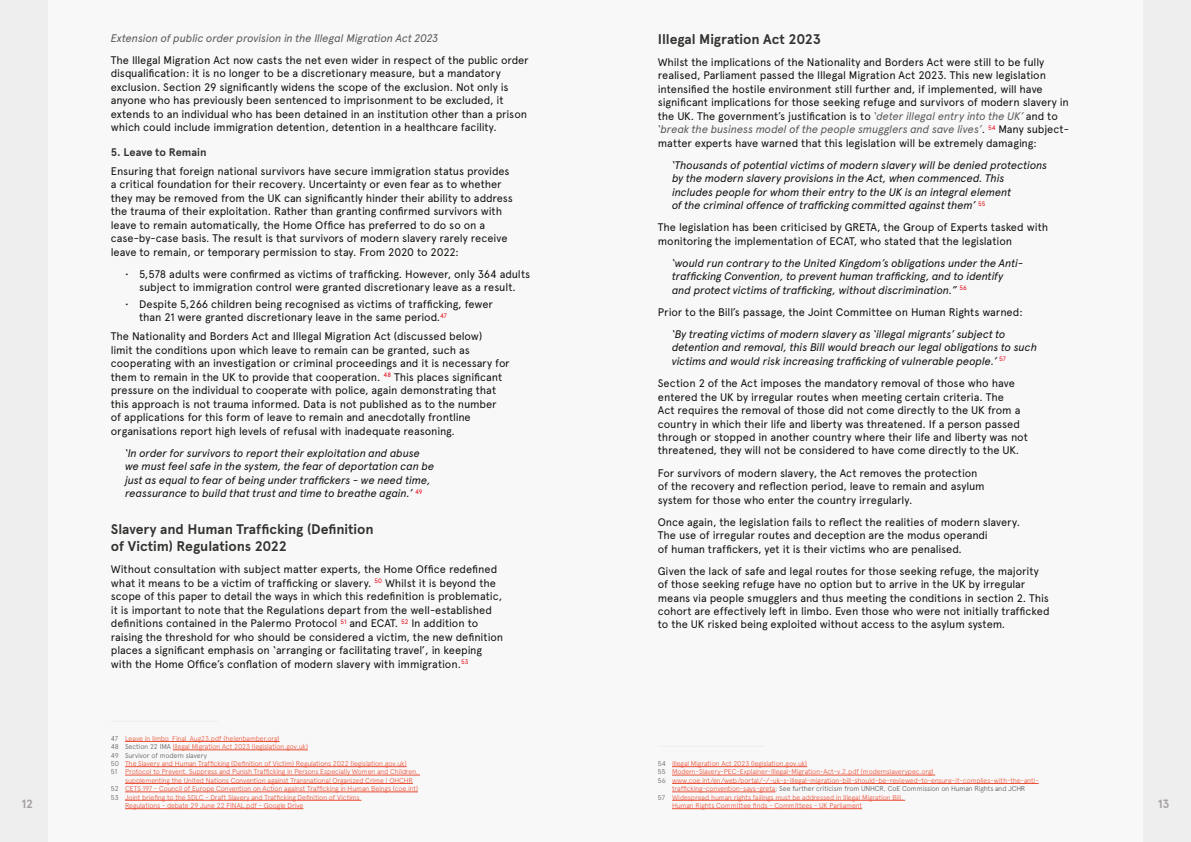
<style>
.page{position:relative;width:1191px;height:842px;background:#efeeee}
.page>*{position:absolute;margin:0;border:0;box-sizing:border-box;transform-origin:0 0}
.t1{font:700 14px/17px "Apercu Pro";letter-spacing:-.005em;color:#343330}
.t2{font:700 12px "Apercu Pro";color:#a5a2a1}
.t3{font:11px/13.5px "Apercu Pro";letter-spacing:-.01em;color:#10120d}
.t4{font:italic 11px/13.5px "Apercu Pro";letter-spacing:-.015em;color:#10120d}
.t5{font:italic 11px "Apercu Pro";letter-spacing:-.015em;color:#5c5a57}
.t6{font:700 11px "Apercu Pro";color:#343330}
.t7{font:300 7px "Apercu Pro";letter-spacing:-.015em;color:#e94f35}
.t8{font:300 7px "Apercu Pro";letter-spacing:-.01em;color:#575756}
.s1{font-style:italic;color:#5c5a57}
.s2{color:#575756}
.s3{color:#e94f35}
</style>
<div class="page">
<div style="left:48px;top:0;width:1094px;height:842px;background:#f9f8f9"></div>
<hr style="left:658px;top:746px;width:107px;height:1px;background:#efeeee">
<hr style="left:672px;top:766px;width:135px;height:1px;background:#e94f35">
<hr style="left:672px;top:775px;width:263px;height:1px;background:#e94f35">
<hr style="left:672px;top:783px;width:366px;height:1px;background:#e94f35">
<hr style="left:672px;top:792px;width:103px;height:1px;background:#e94f35">
<hr style="left:672px;top:800px;width:233px;height:1px;background:#e94f35">
<hr style="left:672px;top:808px;width:190px;height:1px;background:#e94f35">
<hr style="left:111px;top:721px;width:107px;height:1px;background:#efeeee">
<hr style="left:125px;top:741px;width:154px;height:1px;background:#e94f35">
<hr style="left:173px;top:750px;width:135px;height:1px;background:#e94f35">
<hr style="left:125px;top:766px;width:282px;height:1px;background:#e94f35">
<hr style="left:125px;top:775px;width:295px;height:1px;background:#e94f35">
<hr style="left:125px;top:783px;width:288px;height:1px;background:#e94f35">
<hr style="left:125px;top:792px;width:293px;height:1px;background:#e94f35">
<hr style="left:125px;top:800px;width:236px;height:1px;background:#e94f35">
<hr style="left:125px;top:808px;width:178px;height:1px;background:#e94f35">
<p class="t5" style="left:111px;top:30px;width:329px">Extension of public order provision in the Illegal Migration Act 2023</p>
<p class="t3" style="left:111px;top:52px;width:419px">The Illegal Migration Act now casts the net even wider in respect of the public order disqualification: it is no longer to be a discretionary measure, but a mandatory exclusion. Section 29 significantly widens the scope of the exclusion. Not only is anyone who has previously been sentenced to imprisonment to be excluded, it extends to an individual who has been detained in an institution other than a prison which could include immigration detention, detention in a healthcare facility.</p>
<p class="t6" style="left:111px;top:143px;width:97px">5. Leave to Remain</p>
<p class="t3" style="left:111px;top:163px;width:403px">Ensuring that foreign national survivors have secure immigration status provides a critical foundation for their recovery. Uncertainty or even fear as to whether they may be removed from the UK can significantly hinder their ability to address the trauma of their exploitation. Rather than granting confirmed survivors with leave to remain automatically, the Home Office has preferred to do so on a case-by-case basis. The result is that survivors of modern slavery rarely receive leave to remain, or temporary permission to stay. From 2020 to 2022:</p>
<p class="t3" style="left:125px;top:266px;width:407px;text-align:center">• 5,578 adults were confirmed as victims of trafficking. However, only 364 adults subject to immigration control were granted discretionary leave as a result.</p>
<p class="t3" style="left:139px;top:296px;width:355px;text-indent:-14px">• Despite 5,266 children being recognised as victims of trafficking, fewer than 21 were granted discretionary leave in the same period.<sup>47</sup></p>
<p class="t3" style="left:111px;top:329px;width:400px">The Nationality and Borders Act and Illegal Migration Act (discussed below)<br>limit the conditions upon which leave to remain can be granted, such as cooperating with an investigation or criminal proceedings and it is necessary for them to remain in the UK to provide that cooperation. <sup>48</sup> This places significant pressure on the individual to cooperate with police, again demonstrating that this approach is not trauma informed. Data is not published as to the number<br>of applications for this form of leave to remain and anecdotally frontline organisations report high levels of refusal with inadequate reasoning.</p>
<p class="t4" style="left:125px;top:445px;width:311px">‘In order for survivors to report their exploitation and abuse we must feel safe in the system, the fear of deportation can be just as equal to fear of being under traffickers - we need time, reassurance to build that trust and time to breathe again.’ <sup>49</sup></p>
<p class="t1" style="left:111px;top:520px;width:264px">Slavery and Human Trafficking (Definition of Victim) Regulations 2022</p>
<p class="t3" style="left:111px;top:562px;width:394px">Without consultation with subject matter experts, the Home Office redefined what it means to be a victim of trafficking or slavery. <sup>50</sup> Whilst it is beyond the scope of this paper to detail the ways in which this redefinition is problematic, it is important to note that the Regulations depart from the well-established definitions contained in the Palermo Protocol <sup>51</sup> and ECAT. <sup>52</sup> In addition to raising the threshold for who should be considered a victim, the new definition places a significant emphasis on ‘arranging or facilitating travel’, in keeping with the Home Office’s conflation of modern slavery with immigration.<sup>53</sup></p>
<p class="t1" style="left:658px;top:30px;width:165px">Illegal Migration Act 2023</p>
<p class="t3" style="left:658px;top:55px;width:413px">Whilst the implications of the Nationality and Borders Act were still to be fully realised, Parliament passed the Illegal Migration Act 2023. This new legislation intensified the hostile environment still further and, if implemented, will have significant implications for those seeking refuge and survivors of modern slavery in the UK. The government’s justification is to <span class="s1">‘deter illegal entry into the UK’</span> and to <span class="s1">‘break the business model of the people smugglers and save lives’</span>. <sup>54</sup> Many subject&shy;matter experts have warned that this legislation will be extremely damaging:</p>
<p class="t4" style="left:672px;top:158px;width:377px">‘Thousands of potential victims of modern slavery will be denied protections by the modern slavery provisions in the Act, when commenced. This includes people for whom their entry to the UK is an integral element<br>of the criminal offence of trafficking committed against them’ <sup>55</sup></p>
<p class="t3" style="left:658px;top:220px;width:392px">The legislation has been criticised by GRETA, the Group of Experts tasked with monitoring the implementation of ECAT, who stated that the legislation</p>
<p class="t4" style="left:672px;top:256px;width:353px">‘would run contrary to the United Kingdom’s obligations under the Anti&shy;trafficking Convention, to prevent human trafficking, and to identify and protect victims of trafficking, without discrimination.” <sup>56</sup></p>
<p class="t3" style="left:658px;top:305px;width:366px">Prior to the Bill’s passage, the Joint Committee on Human Rights warned:</p>
<p class="t4" style="left:672px;top:327px;width:366px">‘By treating victims of modern slavery as ‘illegal migrants’ subject to detention and removal, this Bill would breach our legal obligations to such victims and would risk increasing trafficking of vulnerable people.’ <sup>57</sup></p>
<p class="t3" style="left:658px;top:376px;width:371px">Section 2 of the Act imposes the mandatory removal of those who have entered the UK by irregular routes when meeting certain criteria. The<br>Act requires the removal of those did not come directly to the UK from a country in which their life and liberty was threatened. If a person passed through or stopped in another country where their life and liberty was not threatened, they will not be considered to have come directly to the UK.</p>
<p class="t3" style="left:658px;top:465px;width:328px">For survivors of modern slavery, the Act removes the protection of the recovery and reflection period, leave to remain and asylum system for those who enter the country irregularly.</p>
<p class="t3" style="left:658px;top:514px;width:364px">Once again, the legislation fails to reflect the realities of modern slavery.<br>The use of irregular routes and deception are the modus operandi<br>of human traffickers, yet it is their victims who are penalised.</p>
<p class="t3" style="left:658px;top:563px;width:393px">Given the lack of safe and legal routes for those seeking refuge, the majority of those seeking refuge have no option but to arrive in the UK by irregular means via people smugglers and thus meeting the conditions in section 2. This cohort are effectively left in limbo. Even those who were not initially trafficked to the UK risked being exploited without access to the asylum system.</p>
<p class="t7" style="left:111px;top:733px;width:170px"><span class="s2">47</span> Leave in limbo_Final_Aug23.pdf (helenbamber.org)</p>
<p class="t7" style="left:111px;top:741px;width:199px"><span class="s2">48 Section 22 IMA</span> Illegal Migration Act 2023 (legislation.gov.uk)</p>
<p class="t8" style="left:111px;top:750px;width:97px">49 Survivor of modern slavery</p>
<p class="t7" style="left:111px;top:758px;width:297px"><span class="s2">50</span> The Slavery and Human Trafficking (Definition of Victim) Regulations 2022 (legislation.gov.uk)</p>
<p class="t7" style="left:111px;top:767px;width:309px"><span class="s2">51</span> Protocol to Prevent, Suppress and Punish Trafficking in Persons Especially Women and Children,</p>
<p class="t7" style="left:125px;top:775px;width:289px">supplementing the United Nations Convention against Transnational Organized Crime | OHCHR</p>
<p class="t7" style="left:111px;top:783px;width:308px"><span class="s2">52</span> CETS 197 - Council of Europe Convention on Action against Trafficking in Human Beings (coe.int)</p>
<p class="t7" style="left:111px;top:792px;width:250px"><span class="s2">53</span> Joint briefing to the SDLC - Draft Slavery and Trafficking Definition of Victims</p>
<p class="t7" style="left:125px;top:800px;width:180px">Regulations - debate 29 June 22 FINAL.pdf - Google Drive</p>
<p class="t7" style="left:658px;top:758px;width:151px"><span class="s2">54</span> Illegal Migration Act 2023 (legislation.gov.uk)</p>
<p class="t7" style="left:658px;top:767px;width:277px"><span class="s2">55</span> Modern-Slavery-PEC-Explainer-Illegal-Migration-Act-v.2.pdf (modernslaverypec.org)</p>
<p class="t7" style="left:658px;top:775px;width:382px"><span class="s2">56</span> www.coe.int/en/web/portal/-/-uk-s-illegal-migration-bill-should-be-reviewed-to-ensure-it-complies-with-the-anti-</p>
<p class="t8" style="left:672px;top:783px;width:355px"><span class="s3">trafficking-convention-says-greta</span>; See further criticism from UNHCR, CoE Commission on Human Rights and JCHR</p>
<p class="t7" style="left:658px;top:792px;width:247px"><span class="s2">57</span> Widespread human rights failings must be addressed in Illegal Migration Bill,</p>
<p class="t7" style="left:672px;top:800px;width:191px">Human Rights Committee finds - Committees - UK Parliament</p>
<p class="t2" style="left:21px;top:795px;width:13px">12</p>
<p class="t2" style="left:1157px;top:795px;width:13px">13</p>
</div>
